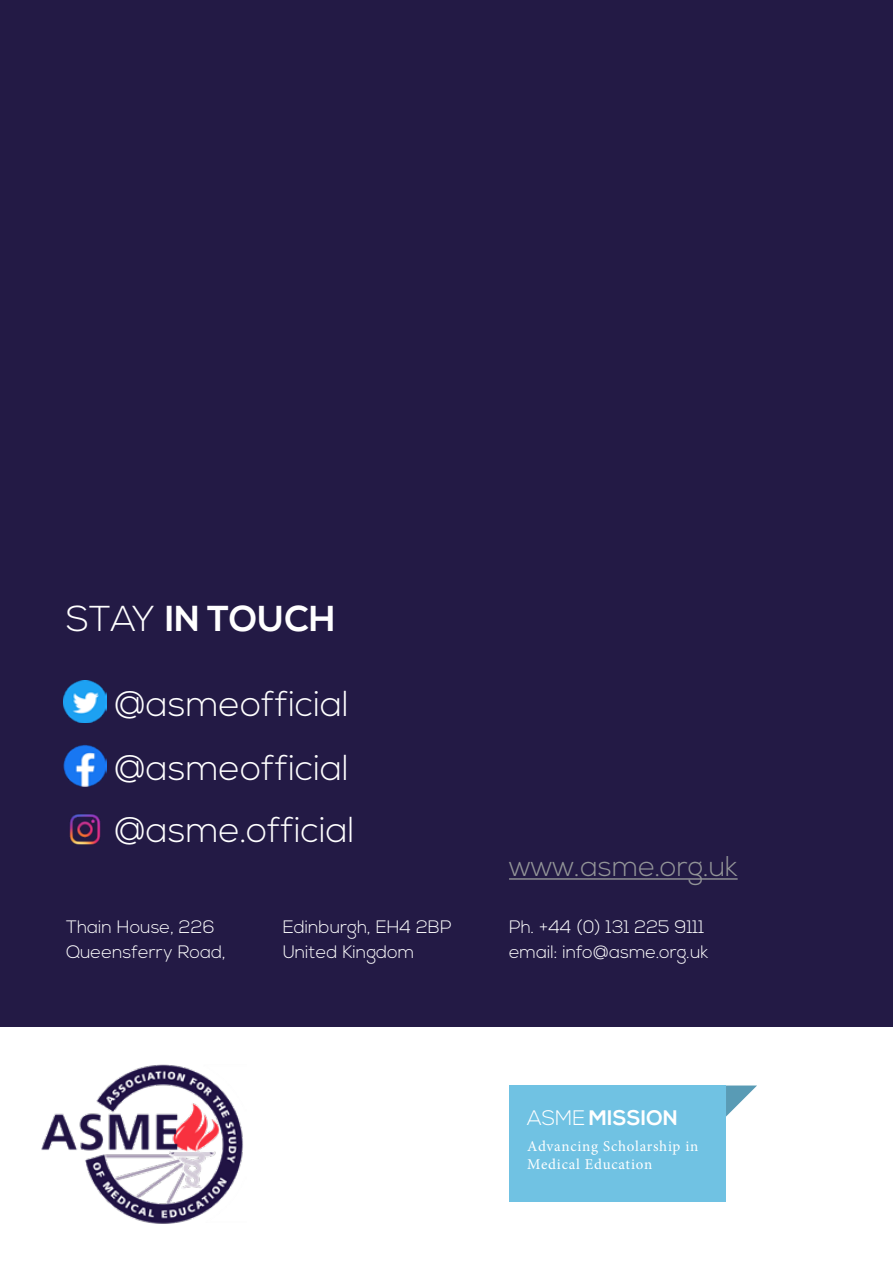
<style>
.page{position:relative;width:893px;height:1263px;background:#fff}
.page>*{position:absolute;margin:0;border:0;box-sizing:border-box;transform-origin:0 0}
.t1{font:300 36px/63px "Nexa";color:#fff}
.t2{font:700 36px "Nexa";color:#fff}
.t3{font:300 28.5px "Nexa";color:#939598}
.t4{font:700 21px "Nexa";color:#fff}
.t5{font:300 18px/25.5px "Nexa";color:#fff}
.t6{font:15px/18px "Minion Pro";letter-spacing:.04em;color:#fff}
.s1{font-weight:300}
</style>
<div class="page">
<div style="left:0;top:0;width:893px;height:1027px;background:#231a45"></div>
<img style="left:41px;top:1064px;width:202px;height:160px">
<div style="left:509px;top:1085px;width:217px;height:117px;background:#70c2e3"></div>
<svg style="left:726px;top:1085px;width:31px;height:31px"></svg>
<hr style="left:509px;top:878px;width:229px;height:2px;background:#939598">
<img style="left:64px;top:680px;width:42px;height:43px">
<img style="left:64px;top:745px;width:42px;height:42px">
<img style="left:69px;top:814px;width:32px;height:31px">
<h1 class="t2" style="left:66px;top:598px;width:271px"><span class="s1">STAY</span> IN TOUCH</h1>
<h1 class="t1" style="left:114px;top:674px;width:242px">@asmeofficial @asmeofficial @asme.official</h1>
<h2 class="t3" style="left:509px;top:850px;width:230px">www.asme.org.uk</h2>
<p class="t5" style="left:66px;top:915px;width:161px">Thain House, 226<br>Queensferry Road,</p>
<p class="t5" style="left:283px;top:915px;width:171px">Edinburgh, EH4 2BP<br>United Kingdom</p>
<p class="t5" style="left:509px;top:915px;width:201px">Ph. +44 (0) 131 225 9111 email: info@asme.org.uk</p>
<p class="t4" style="left:527px;top:1105px;width:152px"><span class="s1">ASME</span> MISSION</p>
<p class="t6" style="left:527px;top:1137px;width:173px">Advancing Scholarship in<br>Medical Education</p>
</div>
